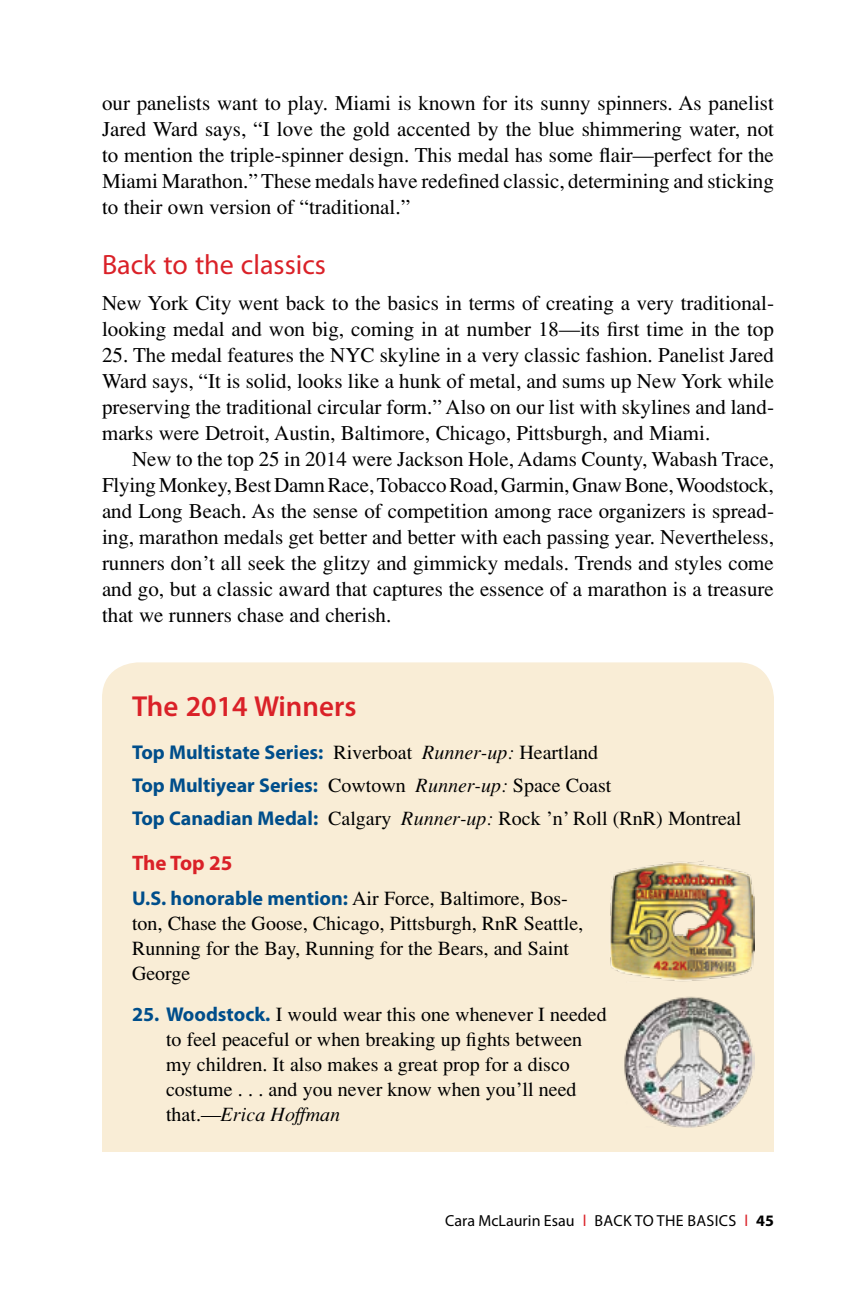
<style>
.page{position:relative;width:864px;height:1296px;background:#fff}
.page>*{position:absolute;margin:0;border:0;box-sizing:border-box;transform-origin:0 0}
.a{font:600 29px "Myriad Pro";color:#da2128}
.a-2{font:28px "Myriad Pro";color:#da2128}
.tx{font:21px/26px "Times";color:#000;text-align:justify}
.tx1{font:21px/26px "Times";color:#000}
.sbtx_countdown{font:700 21px "Myriad Pro";color:#da2128}
.sbtx_countdown-2{font:20px/25px "Times";color:#000}
.sbtx_countdown_inden{font:20px/25px "Times";color:#000}
.sbtx_countdown-3{font:700 20px "Myriad Pro";color:#004e8b}
.t1{font:16px "Myriad Pro";color:#000}
.s1{font-family:"Times";font-weight:400;color:#000}
.s2{font-family:"Times";font-weight:400;font-style:italic;color:#000}
.s3{font-family:"Myriad Pro";font-weight:700;color:#004e8b}
.s4{font-style:italic}
.s5{color:#da2128}
.s6{font-weight:700}
</style>
<div class="page">
<div style="left:102px;top:662px;width:672px;height:530px;background:#f9edd6;border-radius:36px"></div>
<div style="left:92px;top:1152px;width:692px;height:45px;background:#fff"></div>
<img style="left:610px;top:860px;width:145px;height:122px">
<img style="left:624px;top:996px;width:131px;height:132px">
<p class="tx" style="left:102px;top:90px;width:674px">our panelists want to play. Miami is known for its sunny spinners. As panelist Jared Ward says, “I love the gold accented by the blue shimmering water, not to mention the triple-spinner design. This medal has some flair—perfect for the Miami Marathon.” These medals have redefined classic, determining and sticking to their own version of “traditional.”</p>
<p class="a-2" style="left:102px;top:250px;width:225px">Back to the classics</p>
<p class="tx1" style="left:102px;top:290px;width:674px">New York City went back to the basics in terms of creating a very traditional&shy;looking medal and won big, coming in at number 18—its first time in the top</p>
<p class="tx1" style="left:102px;top:342px;width:674px;text-align:justify">25. The medal features the NYC skyline in a very classic fashion. Panelist Jared Ward says, “It is solid, looks like a hunk of metal, and sums up New York while preserving the traditional circular form.” Also on our list with skylines and land&shy;marks were Detroit, Austin, Baltimore, Chicago, Pittsburgh, and Miami.</p>
<p class="tx" style="left:102px;top:446px;width:674px;text-indent:30px">New to the top 25 in 2014 were Jackson Hole, Adams County, Wabash Trace, Flying Monkey, Best Damn Race, Tobacco Road, Garmin, Gnaw Bone, Woodstock, and Long Beach. As the sense of competition among race organizers is spread&shy;ing, marathon medals get better and better with each passing year. Nevertheless, runners don’t all seek the glitzy and gimmicky medals. Trends and styles come and go, but a classic award that captures the essence of a marathon is a treasure that we runners chase and cherish.</p>
<p class="a" style="left:132px;top:691px;width:226px">The 2014 Winners</p>
<p class="sbtx_countdown-3" style="left:132px;top:741px;width:468px">Top Multistate Series: <span class="s1">Riverboat</span> <span class="s2">Runner-up:</span> <span class="s1">Heartland</span></p>
<p class="sbtx_countdown-3" style="left:132px;top:774px;width:481px">Top Multiyear Series: <span class="s1">Cowtown</span> <span class="s2">Runner-up:</span> <span class="s1">Space Coast</span></p>
<p class="sbtx_countdown-2" style="left:132px;top:806px;width:611px"><span class="s3">Top Canadian Medal:</span> Calgary <span class="s4">Runner-up:</span> Rock ’n’ Roll (RnR) Montreal</p>
<p class="sbtx_countdown" style="left:132px;top:851px;width:102px">The Top 25</p>
<p class="sbtx_countdown-2" style="left:132px;top:886px;width:453px"><span class="s3">U.S. honorable mention:</span> Air Force, Baltimore, Bos&shy;ton, Chase the Goose, Chicago, Pittsburgh, RnR Seattle, Running for the Bay, Running for the Bears, and Saint George</p>
<p class="sbtx_countdown_inden" style="left:166px;top:1002px;width:442px;text-indent:-34px"><span class="s3">25. Woodstock.</span> I would wear this one whenever I needed to feel peaceful or when breaking up fights between my children. It also makes a great prop for a disco costume . . . and you never know when you’ll need that.—<span class="s4">Erica Hoffman</span></p>
<p class="t1" style="left:445px;top:1212px;width:330px">Cara McLaurin Esau <span class="s5">l</span> BACK TO THE BASICS <span class="s5">l</span> <span class="s6">45</span></p>
</div>
